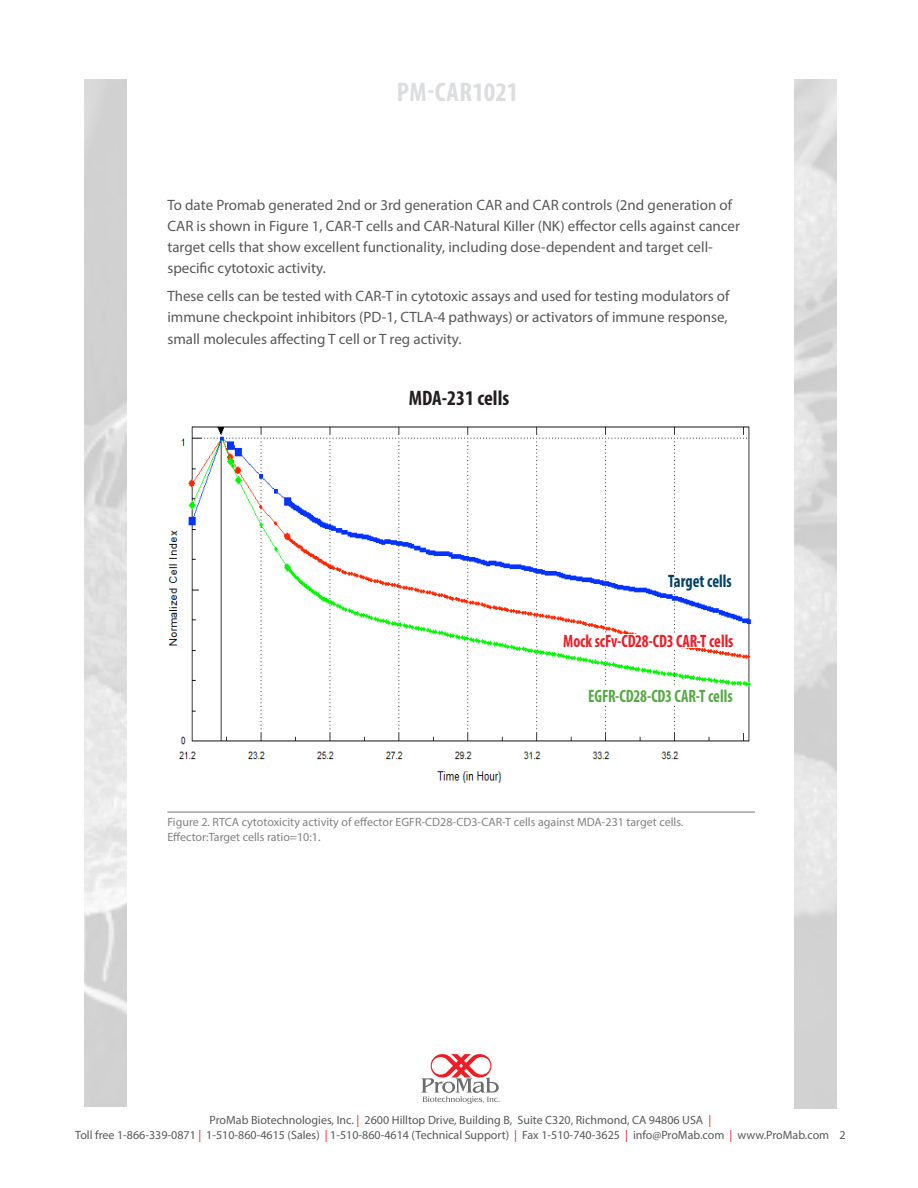
<style>
.page{position:relative;width:918px;height:1188px;background:#fff}
.page>*{position:absolute;margin:0;border:0;box-sizing:border-box;transform-origin:0 0}
.t1{font:700 condensed 27px "Myriad Pro";letter-spacing:.01em;color:#dcdddf}
.t2{font:700 condensed 21px "Myriad Pro";color:#231f20}
.t3{font:700 condensed 18px "Myriad Pro";color:#ee1d23;scale:.89 1}
.t4{font:700 condensed 18px "Myriad Pro";letter-spacing:-.01em;color:#58aa46;scale:.9 1}
.t5{font:700 condensed 18px "Myriad Pro";color:#004465;scale:.9 1}
.t6{font:15px/21px "Myriad Pro";color:#57585a}
.t7{font:12px/14.4px "Myriad Pro";color:#57585a;text-align:center}
.t8{font:12px/15px "Myriad Pro";color:#808285}
.s1{color:#ec2127}
</style>
<div class="page">
<svg style="left:421px;top:1054px;width:79px;height:50px"></svg>
<img style="left:84px;top:80px;width:42px;height:1026px">
<hr style="left:167px;top:811px;width:588px;height:2px;background:#808285">
<img style="left:168px;top:426px;width:583px;height:357px">
<div style="left:660px;top:573px;width:72px;height:14px;background:#fff"></div>
<div style="left:555px;top:634px;width:178px;height:13px;background:#fff"></div>
<div style="left:588px;top:686px;width:145px;height:19px;background:#fff"></div>
<h1 class="t1" style="left:397px;top:75px;width:123px">PM-CAR1021</h1>
<p class="t6" style="left:167px;top:195px;width:574px">To date Promab generated 2nd or 3rd generation CAR and CAR controls (2nd generation of CAR is shown in Figure 1, CAR-T cells and CAR-Natural Killer (NK) effector cells against cancer target cells that show excellent functionality, including dose-dependent and target cell&shy;specific cytotoxic activity.</p>
<p class="t6" style="left:167px;top:285px;width:564px">These cells can be tested with CAR-T in cytotoxic assays and used for testing modulators of immune checkpoint inhibitors (PD-1, CTLA-4 pathways) or activators of immune response, small molecules affecting T cell or T reg activity.</p>
<h2 class="t2" style="left:409px;top:385px;width:102px">MDA-231 cells</h2>
<p class="t5" style="left:668px;top:570px;width:72px">Target cells</p>
<p class="t3" style="left:563px;top:630px;width:193px">Mock scFv-CD28-CD3 CAR-T cells</p>
<p class="t4" style="left:588px;top:685px;width:162px">EGFR-CD28-CD3 CAR-T cells</p>
<p class="t8" style="left:167px;top:814px;width:518px">Figure 2. RTCA cytotoxicity activity of effector EGFR-CD28-CD3-CAR-T cells against MDA-231 target cells.<br>Effector:Target cells ratio=10:1.</p>
<p class="t7" style="left:75px;top:1113px;width:772px">ProMab Biotechnologies, Inc. <span class="s1">|</span> 2600 Hilltop Drive, Building B, Suite C320, Richmond, CA 94806 USA <span class="s1">|<br></span>Toll free 1-866-339-0871 <span class="s1">|</span> 1-510-860-4615 (Sales) <span class="s1">|</span> 1-510-860-4614 (Technical Support) <span class="s1">|</span> Fax 1-510-740-3625 <span class="s1">|</span> info@ProMab.com <span class="s1">|</span> www.ProMab.com 2</p>
</div>
